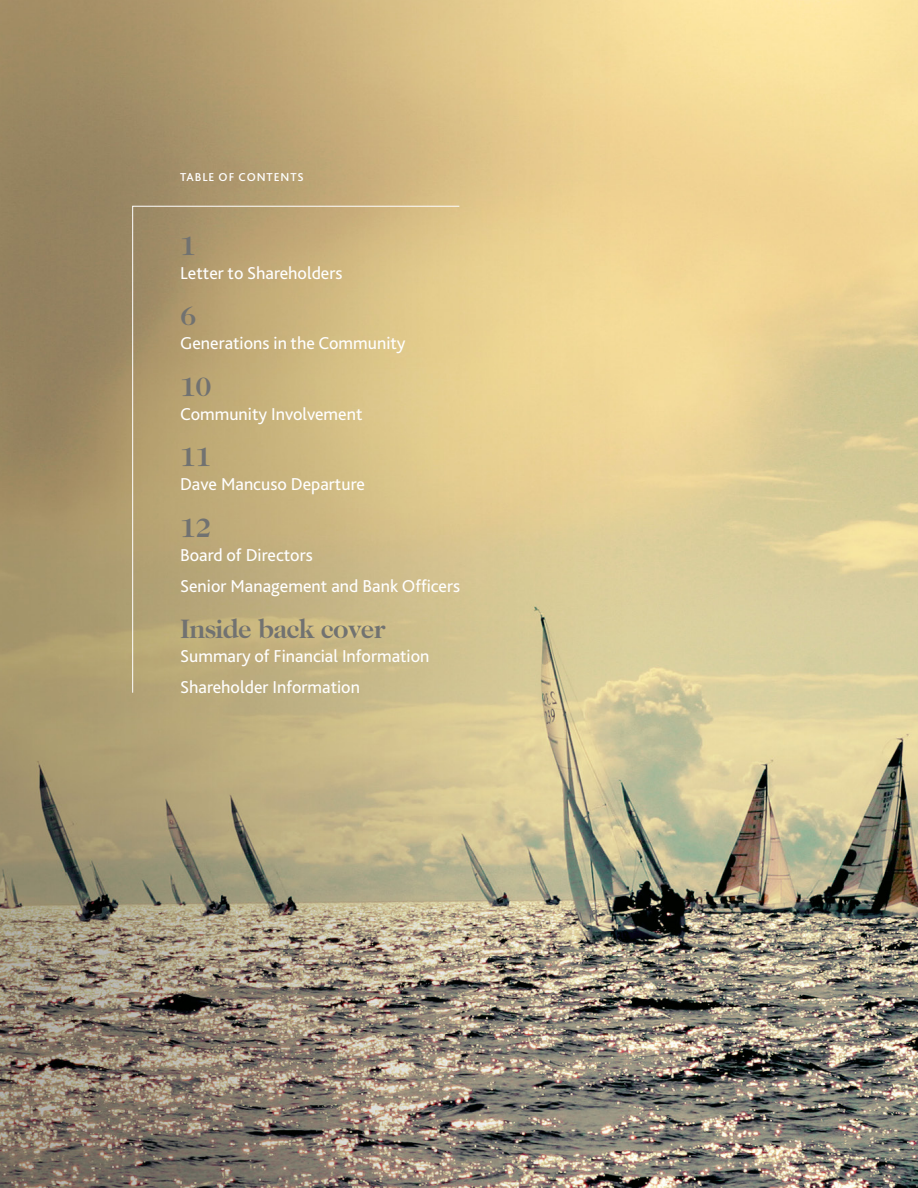
<style>
.page{position:relative;width:918px;height:1188px;background:#fff}
.page>*{position:absolute;margin:0;border:0;box-sizing:border-box;transform-origin:0 0}
.headline{font:700 27px "Caslon Two Twenty Four";letter-spacing:-.025em;color:#717271}
.large_body{font:18px "Bliss 2";color:#fff}
.headline-2{font:18px "Bliss 2";color:#fff}
.subhead_3{font:500 12px "Bliss 2";letter-spacing:.075em;color:#fff}
</style>
<div class="page">
<img style="left:0;top:0;width:918px;height:1188px">
<svg style="left:132px;top:205px;width:328px;height:488px;background:#c8b380"></svg>
<p class="subhead_3" style="left:180px;top:170px;width:125px">TABLE OF CONTENTS</p>
<p class="headline" style="left:180px;top:230px;width:18px">1</p>
<p class="large_body" style="left:180px;top:262px;width:164px">Letter to Shareholders</p>
<p class="headline" style="left:180px;top:300px;width:18px">6</p>
<p class="large_body" style="left:180px;top:332px;width:227px">Generations in the Community</p>
<p class="headline" style="left:180px;top:371px;width:33px">10</p>
<p class="large_body" style="left:180px;top:403px;width:184px">Community Involvement</p>
<p class="headline" style="left:180px;top:441px;width:33px">11</p>
<p class="large_body" style="left:180px;top:473px;width:186px">Dave Mancuso Departure</p>
<p class="headline" style="left:180px;top:512px;width:33px">12</p>
<p class="large_body" style="left:180px;top:544px;width:134px">Board of Directors</p>
<p class="headline-2" style="left:180px;top:575px;width:282px">Senior Management and Bank Officers</p>
<p class="headline" style="left:180px;top:613px;width:207px">Inside back cover</p>
<p class="large_body" style="left:180px;top:645px;width:251px">Summary of Financial Information</p>
<p class="large_body" style="left:180px;top:676px;width:181px">Shareholder Information</p>
</div>
